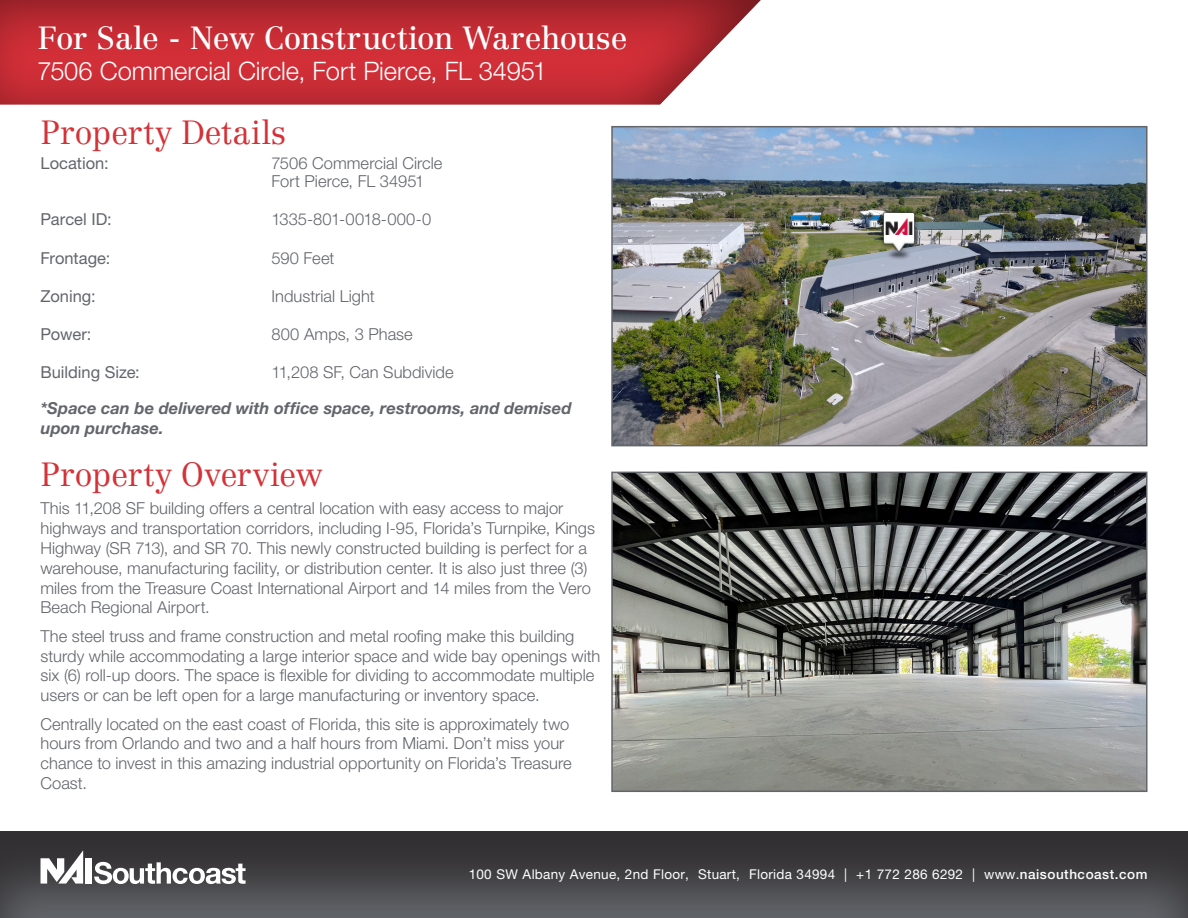
<style>
.page{position:relative;width:1188px;height:918px;background:#fff}
.page>*{position:absolute;margin:0;border:0;box-sizing:border-box;transform-origin:0 0}
.t1{font:300 33px "Centennial LT Std";letter-spacing:-.01em;color:#d43238}
.t2{font:31.5px "Centennial LT Std";letter-spacing:-.015em;color:#fff}
.t3{font:300 25.5px "Helvetica Neue LT Std";letter-spacing:-.005em;color:#fff}
.t4{font:300 16.5px/19.8px "Helvetica Neue LT Std";color:#62656a}
.t5{font:italic 700 16.5px/36px "Helvetica Neue LT Std";letter-spacing:.005em;color:#62656a}
.t6{font:16.5px "Helvetica Neue LT Std";color:#62656a}
.t7{font:13.5px "Helvetica Neue LT Std";letter-spacing:.02em;color:#fff}
.s1{font-weight:300;font-style:normal}
.s2{font-weight:500}
</style>
<div class="page">
<div style="left:0;top:830px;width:1188px;height:88px;background:#231f20;opacity:.75"></div>
<div style="left:0;top:0;width:762px;height:106px;background:#231f20;opacity:.51"></div>
<div style="left:85px;top:858px;width:7px;height:26px;background:#fff"></div>
<svg style="left:41px;top:850px;width:42px;height:34px"></svg>
<svg style="left:94px;top:862px;width:152px;height:22px"></svg>
<img style="left:614px;top:129px;width:531px;height:314px">
<div style="left:611px;top:126px;width:537px;height:320px;border:2px solid #62656a"></div>
<img style="left:614px;top:475px;width:531px;height:314px">
<div style="left:611px;top:472px;width:537px;height:320px;border:2px solid #62656a"></div>
<img style="left:879px;top:210px;width:40px;height:49px">
<p class="t2" style="left:38px;top:19px;width:592px">For Sale - New Construction Warehouse</p>
<p class="t3" style="left:38px;top:56px;width:511px">7506 Commercial Circle, Fort Pierce, FL 34951</p>
<p class="t1" style="left:40px;top:113px;width:247px">Property Details</p>
<p class="t6" style="left:40px;top:153px;width:70px">Location:</p>
<p class="t4" style="left:271px;top:154px;width:172px;line-height:18px">7506 Commercial Circle<br>Fort Pierce, FL 34951</p>
<p class="t6" style="left:40px;top:210px;width:73px">Parcel ID:</p>
<p class="t4" style="left:272px;top:209px;width:161px">1335-801-0018-000-0</p>
<p class="t6" style="left:40px;top:248px;width:71px">Frontage:</p>
<p class="t4" style="left:271px;top:247px;width:64px">590 Feet</p>
<p class="t6" style="left:40px;top:286px;width:57px">Zoning:</p>
<p class="t4" style="left:272px;top:286px;width:105px">Industrial Light</p>
<p class="t6" style="left:40px;top:324px;width:52px">Power:</p>
<p class="t4" style="left:272px;top:324px;width:143px">800 Amps, 3 Phase</p>
<p class="t6" style="left:40px;top:363px;width:101px">Building Size:</p>
<p class="t5" style="left:40px;top:354px;width:533px;text-indent:231px"><span class="s1">11,208 SF, Can Subdivide<br></span>*Space can be delivered with office space, restrooms, and demised</p>
<p class="t5" style="left:40px;top:410px;width:125px">upon purchase.</p>
<p class="t1" style="left:40px;top:455px;width:284px">Property Overview</p>
<p class="t4" style="left:40px;top:498px;width:556px">This 11,208 SF building offers a central location with easy access to major highways and transportation corridors, including I-95, Florida’s Turnpike, Kings Highway (SR 713), and SR 70. This newly constructed building is perfect for a warehouse, manufacturing facility, or distribution center. It is also just three (3) miles from the Treasure Coast International Airport and 14 miles from the Vero Beach Regional Airport.</p>
<p class="t4" style="left:40px;top:626px;width:562px">The steel truss and frame construction and metal roofing make this building sturdy while accommodating a large interior space and wide bay openings with six (6) roll-up doors. The space is flexible for dividing to accommodate multiple users or can be left open for a large manufacturing or inventory space.</p>
<p class="t4" style="left:40px;top:714px;width:533px">Centrally located on the east coast of Florida, this site is approximately two hours from Orlando and two and a half hours from Miami. Don’t miss your chance to invest in this amazing industrial opportunity on Florida’s Treasure Coast.</p>
<p class="t7" style="left:469px;top:866px;width:680px">100 SW Albany Avenue, 2nd Floor, Stuart, Florida 34994 | +1 772 286 6292 | www.<span class="s2">naisouthcoast.com</span></p>
</div>
